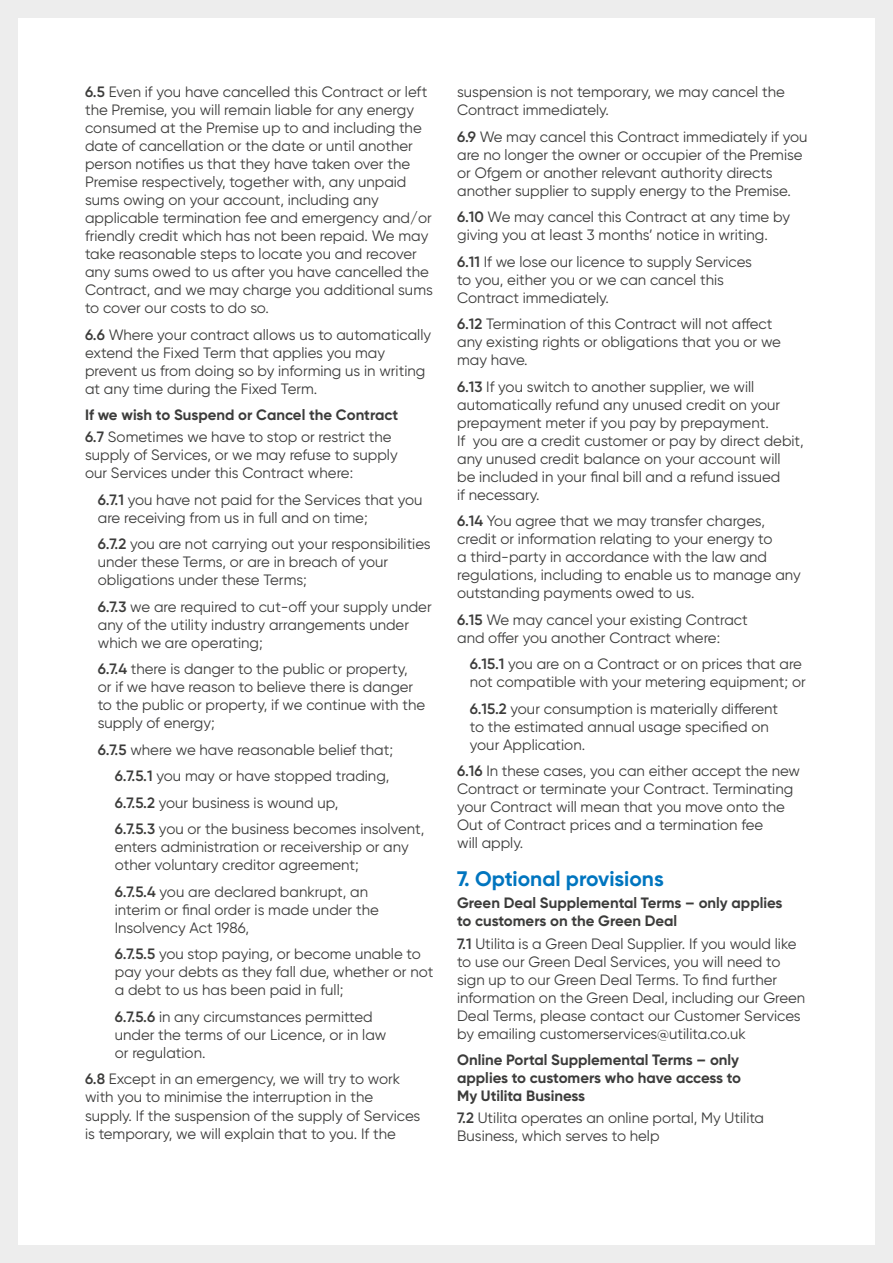
<style>
.page{position:relative;width:893px;height:1263px;background:#fff}
.page>*{position:absolute;margin:0;border:0;box-sizing:border-box;transform-origin:0 0}
.t1{font:700 21px "Gilroy";color:#0075bf}
.t2{font:15px/18px "Gilroy";color:#3c3c3b}
.t3{font:700 15px/18px "Gilroy";color:#3c3c3b}
.s1{font-weight:600}
.s2{font-weight:400}
</style>
<div class="page">
<div style="left:0;top:0;width:18px;height:1263px;background:#ededed"></div>
<div style="left:875px;top:0;width:18px;height:1263px;background:#ededed"></div>
<div style="left:0;top:0;width:893px;height:18px;background:#ededed"></div>
<div style="left:0;top:1245px;width:893px;height:18px;background:#ededed"></div>
<p class="t2" style="left:85px;top:83px;width:349px"><span class="s1">6.5</span> Even if you have cancelled this Contract or left the Premise, you will remain liable for any energy consumed at the Premise up to and including the date of cancellation or the date or until another person notifies us that they have taken over the Premise respectively, together with, any unpaid sums owing on your account, including any applicable termination fee and emergency and/or friendly credit which has not been repaid. We may take reasonable steps to locate you and recover any sums owed to us after you have cancelled the Contract, and we may charge you additional sums to cover our costs to do so.</p>
<p class="t2" style="left:85px;top:325px;width:348px"><span class="s1">6.6</span> Where your contract allows us to automatically extend the Fixed Term that applies you may prevent us from doing so by informing us in writing at any time during the Fixed Term.</p>
<p class="t3" style="left:85px;top:404px;width:315px;line-height:22.2px">If we wish to Suspend or Cancel the Contract<br><span class="s1">6.7</span> <span class="s2">Sometimes we have to stop or restrict the</span></p>
<p class="t2" style="left:85px;top:446px;width:314px">supply of Services, or we may refuse to supply our Services under this Contract where:</p>
<p class="t2" style="left:98px;top:490px;width:326px"><span class="s1">6.7.1</span> you have not paid for the Services that you are receiving from us in full and on time;</p>
<p class="t2" style="left:98px;top:535px;width:334px"><span class="s1">6.7.2</span> you are not carrying out your responsibilities under these Terms, or are in breach of your obligations under these Terms;</p>
<p class="t2" style="left:98px;top:597px;width:335px"><span class="s1">6.7.3</span> we are required to cut-off your supply under any of the utility industry arrangements under which we are operating;</p>
<p class="t2" style="left:98px;top:660px;width:329px"><span class="s1">6.7.4</span> there is danger to the public or property, or if we have reason to believe there is danger to the public or property, if we continue with the supply of energy;</p>
<p class="t2" style="left:115px;top:736px;width:311px;line-height:26.5px;text-indent:-17px"><span class="s1">6.7.5</span> where we have reasonable belief that; <span class="s1">6.7.5.1</span> you may or have stopped trading, <span class="s1">6.7.5.2</span> your business is wound up,<br><span class="s1">6.7.5.3</span> you or the business becomes insolvent,</p>
<p class="t2" style="left:115px;top:838px;width:295px">enters administration or receivership or any other voluntary creditor agreement;</p>
<p class="t2" style="left:115px;top:882px;width:266px"><span class="s1">6.7.5.4</span> you are declared bankrupt, an interim or final order is made under the<br>Insolvency Act 1986,</p>
<p class="t2" style="left:115px;top:945px;width:320px"><span class="s1">6.7.5.5</span> you stop paying, or become unable to pay your debts as they fall due, whether or not a debt to us has been paid in full;</p>
<p class="t2" style="left:115px;top:1007px;width:273px"><span class="s1">6.7.5.6</span> in any circumstances permitted under the terms of our Licence, or in law or regulation.</p>
<p class="t2" style="left:85px;top:1070px;width:337px"><span class="s1">6.8</span> Except in an emergency, we will try to work with you to minimise the interruption in the supply. If the suspension of the supply of Services is temporary, we will explain that to you. If the</p>
<p class="t2" style="left:457px;top:83px;width:329px">suspension is not temporary, we may cancel the<br>Contract immediately.</p>
<p class="t2" style="left:457px;top:127px;width:352px"><span class="s1">6.9</span> We may cancel this Contract immediately if you are no longer the owner or occupier of the Premise or Ofgem or another relevant authority directs another supplier to supply energy to the Premise.</p>
<p class="t2" style="left:457px;top:208px;width:334px"><span class="s1">6.10</span> We may cancel this Contract at any time by giving you at least 3 months’ notice in writing.</p>
<p class="t2" style="left:457px;top:252px;width:296px"><span class="s1">6.11</span> If we lose our licence to supply Services to you, either you or we can cancel this<br>Contract immediately.</p>
<p class="t2" style="left:457px;top:315px;width:325px"><span class="s1">6.12</span> Termination of this Contract will not affect any existing rights or obligations that you or we may have.</p>
<p class="t2" style="left:457px;top:377px;width:348px"><span class="s1">6.13</span> If you switch to another supplier, we will automatically refund any unused credit on your prepayment meter if you pay by prepayment.<br>If you are a credit customer or pay by direct debit, any unused credit balance on your account will<br>be included in your final bill and a refund issued<br>if necessary.</p>
<p class="t2" style="left:457px;top:512px;width:345px"><span class="s1">6.14</span> You agree that we may transfer charges, credit or information relating to your energy to<br>a third‑ party in accordance with the law and regulations, including to enable us to manage any outstanding payments owed to us.</p>
<p class="t2" style="left:457px;top:610px;width:292px"><span class="s1">6.15</span> We may cancel your existing Contract and offer you another Contract where:</p>
<p class="t2" style="left:470px;top:655px;width:337px"><span class="s1">6.15.1</span> you are on a Contract or on prices that are not compatible with your metering equipment; or</p>
<p class="t2" style="left:470px;top:699px;width:310px"><span class="s1">6.15.2</span> your consumption is materially different to the estimated annual usage specified on your Application.</p>
<p class="t2" style="left:457px;top:762px;width:344px"><span class="s1">6.16</span> In these cases, you can either accept the new Contract or terminate your Contract. Terminating your Contract will mean that you move onto the Out of Contract prices and a termination fee<br>will apply.</p>
<h1 class="t1" style="left:457px;top:866px;width:208px">7. Optional provisions</h1>
<p class="t3" style="left:457px;top:894px;width:327px">Green Deal Supplemental Terms – only applies to customers on the Green Deal</p>
<p class="t2" style="left:457px;top:934px;width:350px"><span class="s1">7.1</span> Utilita is a Green Deal Supplier. If you would like to use our Green Deal Services, you will need to sign up to our Green Deal Terms. To find further information on the Green Deal, including our Green Deal Terms, please contact our Customer Services by emailing customerservices@utilita.co.uk</p>
<p class="t3" style="left:457px;top:1051px;width:285px">Online Portal Supplemental Terms – only applies to customers who have access to<br>My Utilita Business</p>
<p class="t2" style="left:457px;top:1109px;width:308px"><span class="s1">7.2</span> Utilita operates an online portal, My Utilita<br>Business, which serves to help</p>
</div>
